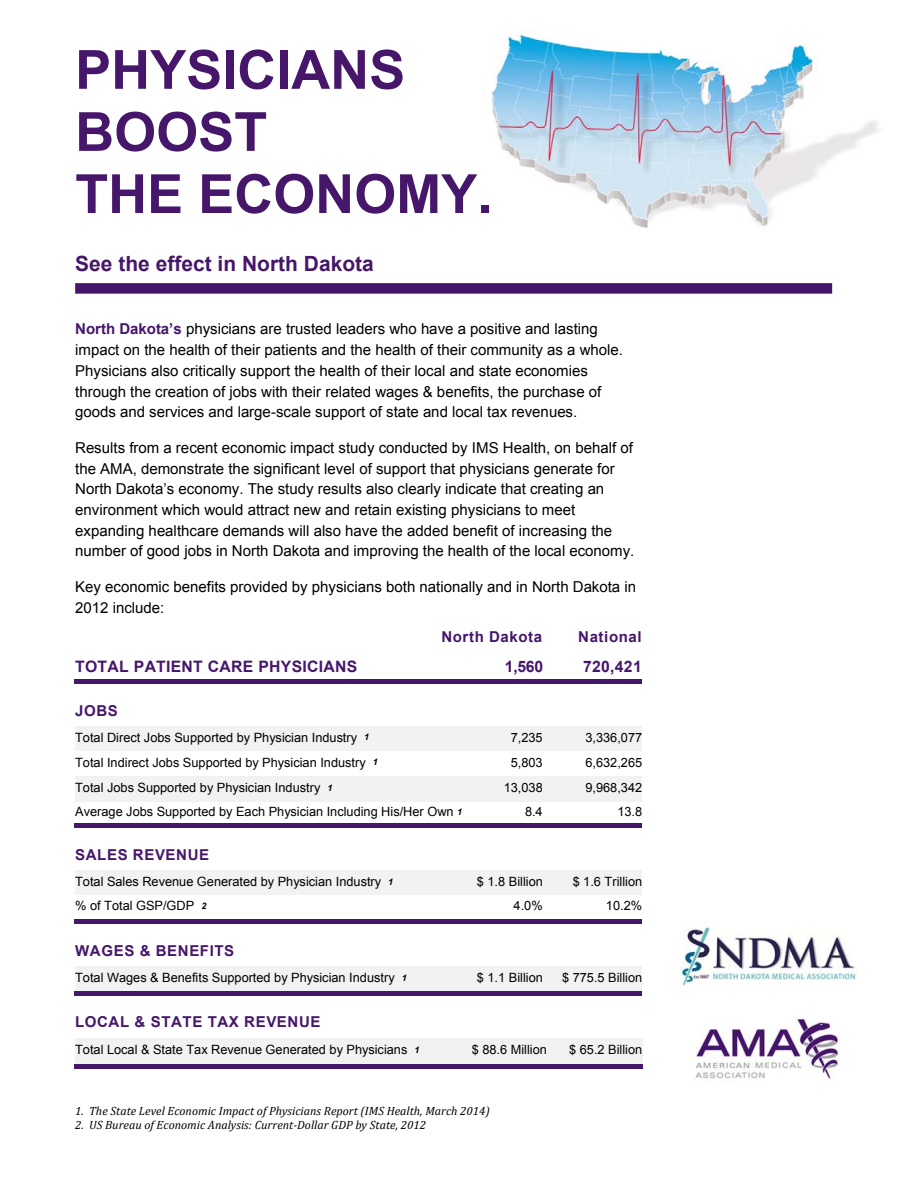
<style>
.page{position:relative;width:918px;height:1188px;background:#fff}
.page>*{position:absolute;margin:0;border:0;box-sizing:border-box;transform-origin:0 0}
.t1{font:700 54px/62.1px "Arial";color:#46166b}
.t2{font:700 21px "Arial";color:#46166b}
.t3{font:700 15.75px "Arial";letter-spacing:.02em;color:#46166b}
.t4{font:15px/20.7px "Arial";color:#000}
.t5{font:700 15px "Arial";letter-spacing:.04em;color:#46166b}
.t6{font:12.75px "Arial";color:#000}
.t7{font:italic 12px "Cambria";color:#000}
.s1{font-weight:700;color:#46166b}
.s2{font-weight:700;font-style:italic;font-size:9px}
</style>
<div class="page">
<img style="left:491px;top:34px;width:388px;height:194px">
<img style="left:695px;top:1018px;width:145px;height:61px">
<div style="left:74px;top:679px;width:339px;height:5px;background:#46166b"></div>
<div style="left:412px;top:679px;width:131px;height:5px;background:#46166b"></div>
<div style="left:542px;top:679px;width:100px;height:5px;background:#46166b"></div>
<div style="left:75px;top:726px;width:398px;height:25px;background:#f2f2f2"></div>
<div style="left:473px;top:726px;width:70px;height:25px;background:#f2f2f2"></div>
<div style="left:543px;top:726px;width:99px;height:25px;background:#f2f2f2"></div>
<div style="left:75px;top:776px;width:398px;height:26px;background:#f2f2f2"></div>
<div style="left:473px;top:776px;width:70px;height:26px;background:#f2f2f2"></div>
<div style="left:543px;top:776px;width:99px;height:26px;background:#f2f2f2"></div>
<hr style="left:74px;top:824px;width:399px;height:4px;background:#46166b">
<hr style="left:472px;top:824px;width:71px;height:4px;background:#46166b">
<hr style="left:542px;top:824px;width:100px;height:4px;background:#46166b">
<div style="left:75px;top:871px;width:386px;height:24px;background:#f2f2f2"></div>
<div style="left:461px;top:871px;width:82px;height:24px;background:#f2f2f2"></div>
<div style="left:543px;top:871px;width:99px;height:24px;background:#f2f2f2"></div>
<div style="left:74px;top:919px;width:387px;height:5px;background:#46166b"></div>
<div style="left:460px;top:919px;width:83px;height:5px;background:#46166b"></div>
<div style="left:542px;top:919px;width:100px;height:5px;background:#46166b"></div>
<div style="left:75px;top:967px;width:386px;height:24px;background:#f2f2f2"></div>
<div style="left:461px;top:967px;width:82px;height:24px;background:#f2f2f2"></div>
<div style="left:543px;top:967px;width:99px;height:24px;background:#f2f2f2"></div>
<div style="left:74px;top:991px;width:387px;height:5px;background:#46166b"></div>
<div style="left:460px;top:991px;width:83px;height:5px;background:#46166b"></div>
<div style="left:542px;top:991px;width:100px;height:5px;background:#46166b"></div>
<div style="left:75px;top:1038px;width:366px;height:26px;background:#f2f2f2"></div>
<div style="left:441px;top:1038px;width:106px;height:26px;background:#f2f2f2"></div>
<div style="left:547px;top:1038px;width:95px;height:26px;background:#f2f2f2"></div>
<hr style="left:74px;top:1064px;width:367px;height:4px;background:#46166b">
<hr style="left:440px;top:1064px;width:107px;height:4px;background:#46166b">
<hr style="left:546px;top:1064px;width:96px;height:4px;background:#46166b">
<div style="left:75px;top:283px;width:757px;height:11px;background:#46166b"></div>
<img style="left:680px;top:927px;width:177px;height:59px">
<h1 class="t1" style="left:75px;top:41px;width:419px">PHYSICIANS<br>BOOST<br>THE ECONOMY.</h1>
<h2 class="t2" style="left:75px;top:250px;width:300px">See the effect in North Dakota</h2>
<p class="t4" style="left:75px;top:319px;width:549px"><span class="s1">North Dakota’s</span> physicians are trusted leaders who have a positive and lasting impact on the health of their patients and the health of their community as a whole.<br>Physicians also critically support the health of their local and state economies through the creation of jobs with their related wages &amp; benefits, the purchase of goods and services and large-scale support of state and local tax revenues.</p>
<p class="t4" style="left:75px;top:438px;width:561px">Results from a recent economic impact study conducted by IMS Health, on behalf of the AMA, demonstrate the significant level of support that physicians generate for North Dakota’s economy. The study results also clearly indicate that creating an environment which would attract new and retain existing physicians to meet expanding healthcare demands will also have the added benefit of increasing the number of good jobs in North Dakota and improving the health of the local economy.</p>
<p class="t4" style="left:75px;top:577px;width:562px">Key economic benefits provided by physicians both nationally and in North Dakota in<br>2012 include:</p>
<p class="t5" style="left:441px;top:627px;width:102px">North Dakota</p>
<p class="t5" style="left:578px;top:627px;width:65px">National</p>
<p class="t3" style="left:75px;top:656px;width:284px">TOTAL PATIENT CARE PHYSICIANS</p>
<p class="t3" style="left:505px;top:656px;width:40px">1,560</p>
<p class="t3" style="left:583px;top:656px;width:60px">720,421</p>
<p class="t5" style="left:75px;top:700px;width:44px">JOBS</p>
<p class="t6" style="left:75px;top:729px;width:295px">Total Direct Jobs Supported by Physician Industry <span class="s2">1</span></p>
<p class="t6" style="left:511px;top:729px;width:33px">7,235</p>
<p class="t6" style="left:585px;top:729px;width:58px">3,336,077</p>
<p class="t6" style="left:75px;top:754px;width:304px">Total Indirect Jobs Supported by Physician Industry <span class="s2">1</span></p>
<p class="t6" style="left:511px;top:754px;width:33px">5,803</p>
<p class="t6" style="left:585px;top:754px;width:58px">6,632,265</p>
<p class="t6" style="left:75px;top:779px;width:259px">Total Jobs Supported by Physician Industry <span class="s2">1</span></p>
<p class="t6" style="left:504px;top:779px;width:41px">13,038</p>
<p class="t6" style="left:585px;top:779px;width:58px">9,968,342</p>
<p class="t6" style="left:75px;top:803px;width:388px">Average Jobs Supported by Each Physician Including His/Her Own <span class="s2">1</span></p>
<p class="t6" style="left:525px;top:803px;width:19px">8.4</p>
<p class="t6" style="left:617px;top:803px;width:26px">13.8</p>
<p class="t5" style="left:75px;top:845px;width:135px">SALES REVENUE</p>
<p class="t6" style="left:75px;top:873px;width:320px">Total Sales Revenue Generated by Physician Industry <span class="s2">1</span></p>
<p class="t6" style="left:477px;top:873px;width:68px">$ 1.8 Billion</p>
<p class="t6" style="left:573px;top:873px;width:71px">$ 1.6 Trillion</p>
<p class="t6" style="left:75px;top:897px;width:133px">% of Total GSP/GDP <span class="s2">2</span></p>
<p class="t6" style="left:514px;top:897px;width:31px">4.0%</p>
<p class="t6" style="left:606px;top:897px;width:38px">10.2%</p>
<p class="t5" style="left:75px;top:941px;width:161px">WAGES &amp; BENEFITS</p>
<p class="t6" style="left:75px;top:969px;width:333px">Total Wages &amp; Benefits Supported by Physician Industry <span class="s2">1</span></p>
<p class="t6" style="left:477px;top:969px;width:68px">$ 1.1 Billion</p>
<p class="t6" style="left:562px;top:969px;width:82px">$ 775.5 Billion</p>
<p class="t5" style="left:75px;top:1012px;width:247px">LOCAL &amp; STATE TAX REVENUE</p>
<p class="t6" style="left:75px;top:1041px;width:346px">Total Local &amp; State Tax Revenue Generated by Physicians <span class="s2">1</span></p>
<p class="t6" style="left:472px;top:1041px;width:77px">$ 88.6 Million</p>
<p class="t6" style="left:569px;top:1041px;width:75px">$ 65.2 Billion</p>
<p class="t7" style="left:75px;top:1103px;width:416px">1. The State Level Economic Impact of Physicians Report (IMS Health, March 2014)</p>
<p class="t7" style="left:75px;top:1117px;width:352px">2. US Bureau of Economic Analysis: Current‐Dollar GDP by State, 2012</p>
</div>
